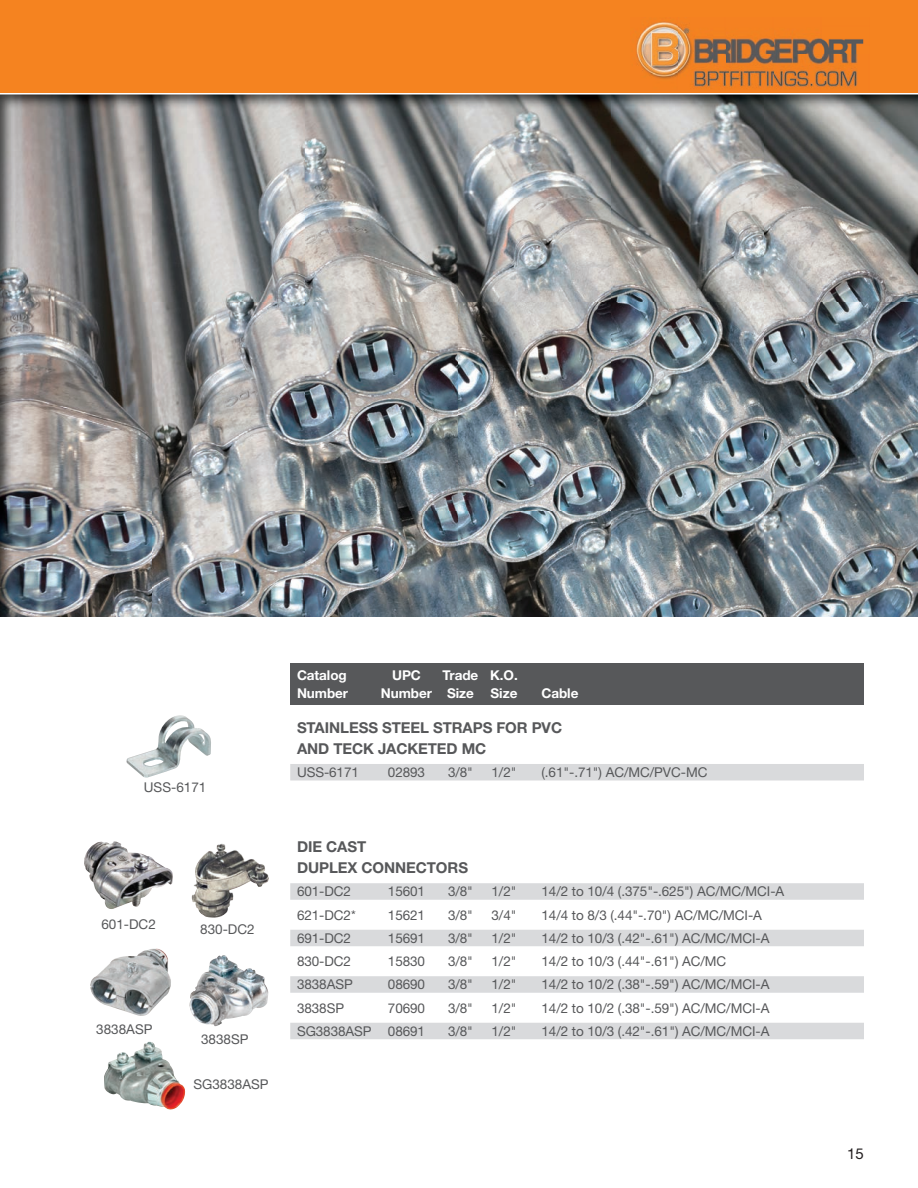
<style>
.page{position:relative;width:918px;height:1188px;background:#fff}
.page>*{position:absolute;margin:0;border:0;box-sizing:border-box;transform-origin:0 0}
.t1{font:700 15px/21px "Helvetica Neue";letter-spacing:-.005em;color:#57585a}
.t2{font:15px "Helvetica Neue";color:#231f20}
.t3{font:13.5px "Helvetica Neue";letter-spacing:-.005em;color:#57585a}
.t4{font:700 13.5px "Helvetica Neue";letter-spacing:-.005em;color:#fff}
</style>
<div class="page">
<img style="left:0;top:94px;width:918px;height:523px">
<div style="left:0;top:0;width:918px;height:93px;background:#f58320"></div>
<img style="left:630px;top:18px;width:240px;height:74px">
<div style="left:290px;top:664px;width:574px;height:41px;background:#57585a"></div>
<div style="left:290px;top:764px;width:574px;height:16px;background:#d9dadc"></div>
<div style="left:290px;top:883px;width:574px;height:17px;background:#d9dadc"></div>
<div style="left:290px;top:930px;width:574px;height:16px;background:#d9dadc"></div>
<div style="left:290px;top:976px;width:574px;height:17px;background:#d9dadc"></div>
<div style="left:290px;top:1023px;width:574px;height:16px;background:#d9dadc"></div>
<img style="left:126px;top:715px;width:85px;height:63px">
<img style="left:191px;top:843px;width:78px;height:75px">
<img style="left:84px;top:841px;width:89px;height:68px">
<img style="left:189px;top:955px;width:79px;height:71px">
<img style="left:90px;top:948px;width:81px;height:68px">
<img style="left:104px;top:1042px;width:81px;height:68px">
<p class="t3" style="left:144px;top:779px;width:64px">USS-6171</p>
<p class="t3" style="left:101px;top:916px;width:56px">601-DC2</p>
<p class="t3" style="left:96px;top:1021px;width:58px">3838ASP</p>
<p class="t3" style="left:200px;top:921px;width:56px">830-DC2</p>
<p class="t3" style="left:201px;top:1031px;width:49px">3838SP</p>
<p class="t3" style="left:193px;top:1076px;width:77px">SG3838ASP</p>
<p class="t4" style="left:297px;top:667px;width:51px">Catalog</p>
<p class="t4" style="left:392px;top:667px;width:30px">UPC</p>
<p class="t4" style="left:443px;top:667px;width:77px">Trade K.O.</p>
<p class="t4" style="left:297px;top:685px;width:53px">Number</p>
<p class="t4" style="left:381px;top:685px;width:138px">Number Size Size</p>
<p class="t4" style="left:542px;top:685px;width:38px">Cable</p>
<p class="t1" style="left:297px;top:717px;width:267px">STAINLESS STEEL STRAPS FOR PVC<br>AND TECK JACKETED MC</p>
<p class="t3" style="left:297px;top:764px;width:64px">USS-6171</p>
<p class="t3" style="left:388px;top:764px;width:39px">02893</p>
<p class="t3" style="left:448px;top:764px;width:27px">3/8"</p>
<p class="t3" style="left:492px;top:764px;width:27px">1/2"</p>
<p class="t3" style="left:542px;top:764px;width:167px">(.61"-.71") AC/MC/PVC-MC</p>
<p class="t1" style="left:297px;top:836px;width:173px">DIE CAST<br>DUPLEX CONNECTORS</p>
<p class="t3" style="left:297px;top:884px;width:56px">601-DC2</p>
<p class="t3" style="left:388px;top:884px;width:39px">15601</p>
<p class="t3" style="left:448px;top:884px;width:27px">3/8"</p>
<p class="t3" style="left:492px;top:884px;width:27px">1/2"</p>
<p class="t3" style="left:541px;top:884px;width:244px">14/2 to 10/4 (.375"-.625") AC/MC/MCI-A</p>
<p class="t3" style="left:297px;top:907px;width:60px">621-DC2*</p>
<p class="t3" style="left:388px;top:907px;width:39px">15621</p>
<p class="t3" style="left:448px;top:907px;width:27px">3/8"</p>
<p class="t3" style="left:492px;top:907px;width:27px">3/4"</p>
<p class="t3" style="left:541px;top:907px;width:222px">14/4 to 8/3 (.44"-.70") AC/MC/MCI-A</p>
<p class="t3" style="left:297px;top:930px;width:56px">691-DC2</p>
<p class="t3" style="left:388px;top:930px;width:39px">15691</p>
<p class="t3" style="left:448px;top:930px;width:27px">3/8"</p>
<p class="t3" style="left:492px;top:930px;width:27px">1/2"</p>
<p class="t3" style="left:541px;top:930px;width:229px">14/2 to 10/3 (.42"-.61") AC/MC/MCI-A</p>
<p class="t3" style="left:297px;top:953px;width:56px">830-DC2</p>
<p class="t3" style="left:388px;top:953px;width:39px">15830</p>
<p class="t3" style="left:448px;top:953px;width:27px">3/8"</p>
<p class="t3" style="left:492px;top:953px;width:27px">1/2"</p>
<p class="t3" style="left:541px;top:953px;width:186px">14/2 to 10/3 (.44"-.61") AC/MC</p>
<p class="t3" style="left:297px;top:977px;width:57px">3838ASP</p>
<p class="t3" style="left:388px;top:977px;width:39px">08690</p>
<p class="t3" style="left:448px;top:977px;width:27px">3/8"</p>
<p class="t3" style="left:492px;top:977px;width:27px">1/2"</p>
<p class="t3" style="left:541px;top:977px;width:229px">14/2 to 10/2 (.38"-.59") AC/MC/MCI-A</p>
<p class="t3" style="left:297px;top:1000px;width:49px">3838SP</p>
<p class="t3" style="left:388px;top:1000px;width:39px">70690</p>
<p class="t3" style="left:448px;top:1000px;width:27px">3/8"</p>
<p class="t3" style="left:492px;top:1000px;width:27px">1/2"</p>
<p class="t3" style="left:541px;top:1000px;width:229px">14/2 to 10/2 (.38"-.59") AC/MC/MCI-A</p>
<p class="t3" style="left:297px;top:1023px;width:130px">SG3838ASP 08691</p>
<p class="t3" style="left:448px;top:1023px;width:27px">3/8"</p>
<p class="t3" style="left:492px;top:1023px;width:27px">1/2"</p>
<p class="t3" style="left:542px;top:1023px;width:229px">14/2 to 10/3 (.42"-.61") AC/MC/MCI-A</p>
<p class="t2" style="left:847px;top:1145px;width:18px">15</p>
</div>
